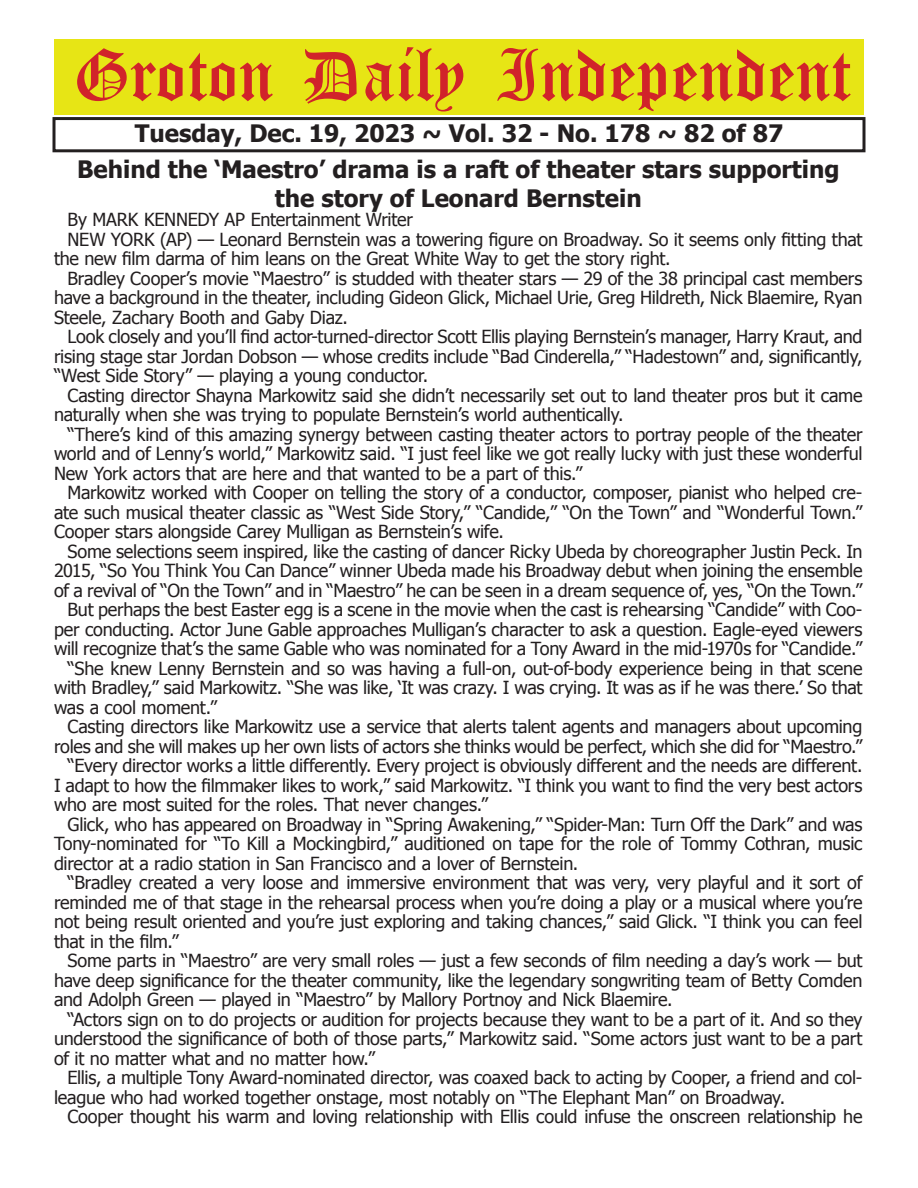
<style>
.page{position:relative;width:918px;height:1188px;background:#fff}
.page>*{position:absolute;margin:0;border:0;box-sizing:border-box;transform-origin:0 0}
.t1{font:54px "Old English Five";color:#d1232a}
.t2{font:700 24px/28.8px "Tahoma";color:#231f20;text-align:center}
.t3{font:18px "Tahoma";letter-spacing:-.01em;color:#231f20}
</style>
<div class="page">
<div style="left:52px;top:117px;width:814px;height:35px;border:3px solid #231f20"></div>
<div style="left:54px;top:40px;width:810px;height:75px;background:#e7e515"></div>
<h1 class="t1" style="left:73px;top:50px;width:779px">Groton Daily Independent</h1>
<h2 class="t2" style="left:135px;top:117px;width:650px">Tuesday, Dec. 19, 2023 ~ Vol. 32 - No. 178 ~ 82 of 87</h2>
<h2 class="t2" style="left:77px;top:154px;width:764px">Behind the ‘Maestro’ drama is a raft of theater stars supporting the story of Leonard Bernstein</h2>
<p class="t3" style="left:68px;top:208px;width:347px">By MARK KENNEDY AP Entertainment Writer</p>
<p class="t3" style="left:68px;top:227px;width:796px">NEW YORK (AP) — Leonard Bernstein was a towering figure on Broadway. So it seems only fitting that</p>
<p class="t3" style="left:54px;top:247px;width:618px">the new film darma of him leans on the Great White Way to get the story right.</p>
<p class="t3" style="left:68px;top:266px;width:796px">Bradley Cooper’s movie “Maestro” is studded with theater stars — 29 of the 38 principal cast members</p>
<p class="t3" style="left:54px;top:286px;width:810px">have a background in the theater, including Gideon Glick, Michael Urie, Greg Hildreth, Nick Blaemire, Ryan</p>
<p class="t3" style="left:54px;top:305px;width:295px">Steele, Zachary Booth and Gaby Diaz.</p>
<p class="t3" style="left:68px;top:325px;width:797px">Look closely and you’ll find actor-turned-director Scott Ellis playing Bernstein’s manager, Harry Kraut, and</p>
<p class="t3" style="left:54px;top:344px;width:810px">rising stage star Jordan Dobson — whose credits include “Bad Cinderella,” “Hadestown” and, significantly,</p>
<p class="t3" style="left:54px;top:364px;width:376px">“West Side Story” — playing a young conductor.</p>
<p class="t3" style="left:68px;top:383px;width:796px">Casting director Shayna Markowitz said she didn’t necessarily set out to land theater pros but it came</p>
<p class="t3" style="left:54px;top:403px;width:571px">naturally when she was trying to populate Bernstein’s world authentically.</p>
<p class="t3" style="left:68px;top:422px;width:797px">“There’s kind of this amazing synergy between casting theater actors to portray people of the theater</p>
<p class="t3" style="left:54px;top:442px;width:810px">world and of Lenny’s world,” Markowitz said. “I just feel like we got really lucky with just these wonderful</p>
<p class="t3" style="left:54px;top:461px;width:530px">New York actors that are here and that wanted to be a part of this.”</p>
<p class="t3" style="left:68px;top:481px;width:796px">Markowitz worked with Cooper on telling the story of a conductor, composer, pianist who helped cre-</p>
<p class="t3" style="left:54px;top:500px;width:810px">ate such musical theater classic as “West Side Story,” “Candide,” “On the Town” and “Wonderful Town.”</p>
<p class="t3" style="left:54px;top:520px;width:452px">Cooper stars alongside Carey Mulligan as Bernstein’s wife.</p>
<p class="t3" style="left:68px;top:539px;width:797px">Some selections seem inspired, like the casting of dancer Ricky Ubeda by choreographer Justin Peck. In</p>
<p class="t3" style="left:54px;top:559px;width:810px">2015, “So You Think You Can Dance” winner Ubeda made his Broadway debut when joining the ensemble</p>
<p class="t3" style="left:54px;top:578px;width:810px">of a revival of “On the Town” and in “Maestro” he can be seen in a dream sequence of, yes, “On the Town.”</p>
<p class="t3" style="left:68px;top:598px;width:796px">But perhaps the best Easter egg is a scene in the movie when the cast is rehearsing “Candide” with Coo-</p>
<p class="t3" style="left:54px;top:617px;width:810px">per conducting. Actor June Gable approaches Mulligan’s character to ask a question. Eagle-eyed viewers</p>
<p class="t3" style="left:54px;top:637px;width:810px">will recognize that’s the same Gable who was nominated for a Tony Award in the mid-1970s for “Candide.”</p>
<p class="t3" style="left:68px;top:656px;width:797px">“She knew Lenny Bernstein and so was having a full-on, out-of-body experience being in that scene</p>
<p class="t3" style="left:54px;top:676px;width:810px">with Bradley,” said Markowitz. “She was like, ‘It was crazy. I was crying. It was as if he was there.’ So that</p>
<p class="t3" style="left:54px;top:695px;width:165px">was a cool moment.”</p>
<p class="t3" style="left:68px;top:715px;width:796px">Casting directors like Markowitz use a service that alerts talent agents and managers about upcoming</p>
<p class="t3" style="left:54px;top:734px;width:810px">roles and she will makes up her own lists of actors she thinks would be perfect, which she did for “Maestro.”</p>
<p class="t3" style="left:68px;top:754px;width:796px">“Every director works a little differently. Every project is obviously different and the needs are different.</p>
<p class="t3" style="left:54px;top:773px;width:810px">I adapt to how the filmmaker likes to work,” said Markowitz. “I think you want to find the very best actors</p>
<p class="t3" style="left:54px;top:793px;width:436px">who are most suited for the roles. That never changes.”</p>
<p class="t3" style="left:68px;top:812px;width:797px">Glick, who has appeared on Broadway in “Spring Awakening,” “Spider-Man: Turn Off the Dark” and was</p>
<p class="t3" style="left:54px;top:832px;width:810px">Tony-nominated for “To Kill a Mockingbird,” auditioned on tape for the role of Tommy Cothran, music</p>
<p class="t3" style="left:54px;top:851px;width:526px">director at a radio station in San Francisco and a lover of Bernstein.</p>
<p class="t3" style="left:68px;top:871px;width:796px">“Bradley created a very loose and immersive environment that was very, very playful and it sort of</p>
<p class="t3" style="left:54px;top:890px;width:810px">reminded me of that stage in the rehearsal process when you’re doing a play or a musical where you’re</p>
<p class="t3" style="left:54px;top:910px;width:810px">not being result oriented and you’re just exploring and taking chances,” said Glick. “I think you can feel</p>
<p class="t3" style="left:54px;top:929px;width:126px">that in the film.”</p>
<p class="t3" style="left:68px;top:949px;width:797px">Some parts in “Maestro” are very small roles — just a few seconds of film needing a day’s work — but</p>
<p class="t3" style="left:54px;top:968px;width:810px">have deep significance for the theater community, like the legendary songwriting team of Betty Comden</p>
<p class="t3" style="left:54px;top:988px;width:620px">and Adolph Green — played in “Maestro” by Mallory Portnoy and Nick Blaemire.</p>
<p class="t3" style="left:68px;top:1007px;width:796px">“Actors sign on to do projects or audition for projects because they want to be a part of it. And so they</p>
<p class="t3" style="left:54px;top:1027px;width:810px">understood the significance of both of those parts,” Markowitz said. “Some actors just want to be a part</p>
<p class="t3" style="left:54px;top:1046px;width:322px">of it no matter what and no matter how.”</p>
<p class="t3" style="left:68px;top:1066px;width:796px">Ellis, a multiple Tony Award-nominated director, was coaxed back to acting by Cooper, a friend and col-</p>
<p class="t3" style="left:54px;top:1085px;width:733px">league who had worked together onstage, most notably on “The Elephant Man” on Broadway.</p>
<p class="t3" style="left:68px;top:1105px;width:797px">Cooper thought his warm and loving relationship with Ellis could infuse the onscreen relationship he</p>
</div>
